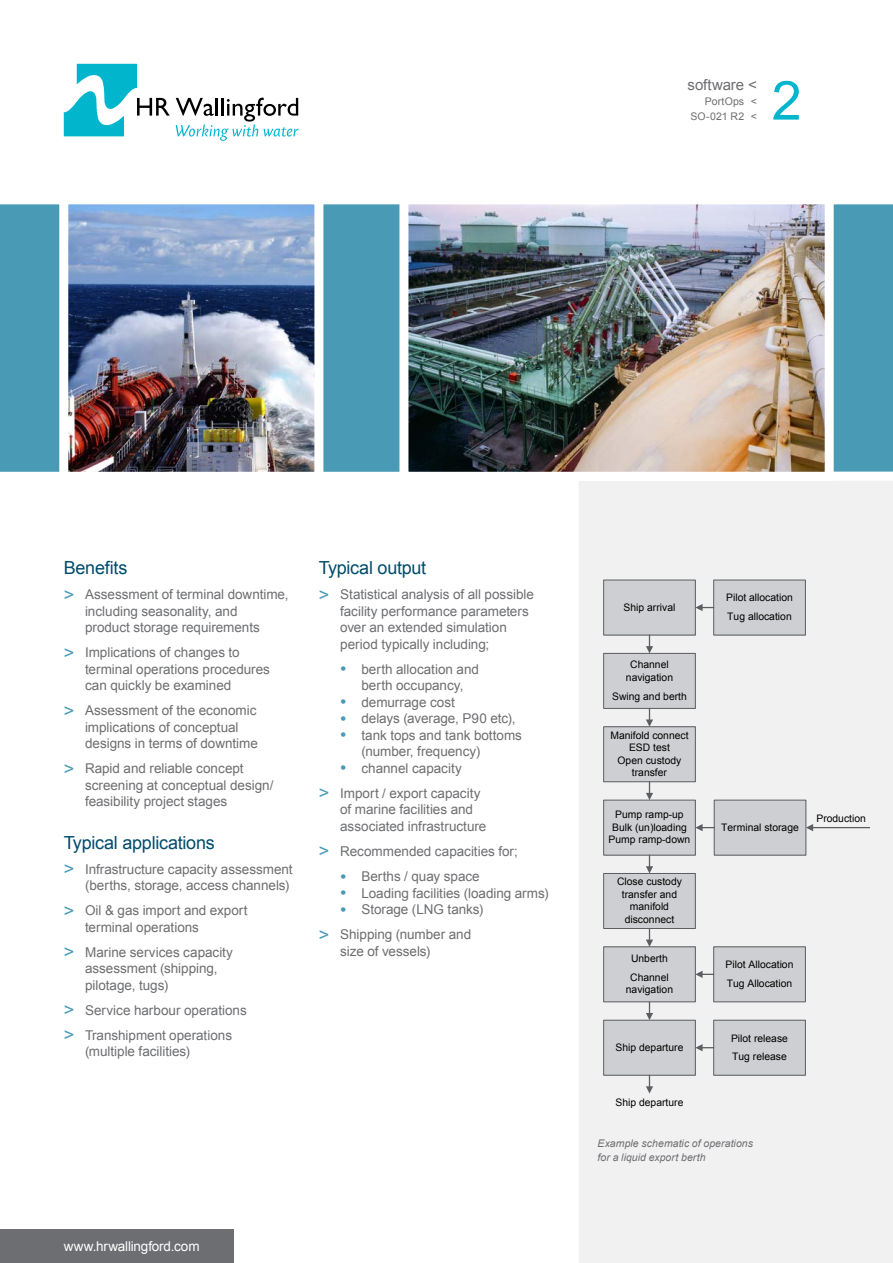
<style>
.page{position:relative;width:893px;height:1263px;background:#fff}
.page>*{position:absolute;margin:0;border:0;box-sizing:border-box;transform-origin:0 0}
.t1{font:54px "Arial";color:#00b5cc}
.t2{font:18px "Arial";letter-spacing:-.015em;color:#004c6c}
.t3{font:15px "Arial";letter-spacing:-.01em;color:#6d6e71}
.t4{font:13.5px/16.5px "Arial";letter-spacing:-.005em;color:#6d6e71}
.t5{font:13.5px "Arial";letter-spacing:-.01em;color:#fff}
.t6{font:italic 10.5px/13.5px "Arial";letter-spacing:.005em;color:#6d6e71}
.t7{font:10.5px/15px "Arial";letter-spacing:.01em;color:#6d6e71}
.t8{font:10.35px/12.5px "ARIAL";color:#000;text-align:center}
.s1{font-size:18px;color:#499ab5}
</style>
<div class="page">
<div style="left:0;top:1229px;width:234px;height:34px;background:#6d6e71"></div>
<svg style="left:64px;top:64px;width:106px;height:72px"></svg>
<svg style="left:176px;top:98px;width:122px;height:43px"></svg>
<div style="left:0;top:204px;width:893px;height:268px;background:#499ab5"></div>
<div style="left:579px;top:481px;width:314px;height:782px;background:#f1f1f2"></div>
<img style="left:69px;top:205px;width:244px;height:266px">
<div style="left:59px;top:195px;width:264px;height:286px;border:9px solid #fff"></div>
<img style="left:409px;top:205px;width:415px;height:266px">
<div style="left:399px;top:195px;width:435px;height:286px;border:9px solid #fff"></div>
<div style="left:604px;top:580px;width:91px;height:55px;background:#cecfd2"></div>
<div style="left:603px;top:580px;width:92px;height:55px;border:1px solid #636467"></div>
<div style="left:604px;top:653px;width:91px;height:55px;background:#cecfd2"></div>
<div style="left:603px;top:653px;width:92px;height:55px;border:1px solid #636467"></div>
<div style="left:604px;top:727px;width:91px;height:55px;background:#cecfd2"></div>
<div style="left:603px;top:726px;width:92px;height:56px;border:1px solid #636467"></div>
<div style="left:604px;top:800px;width:91px;height:55px;background:#cecfd2"></div>
<div style="left:603px;top:800px;width:92px;height:55px;border:1px solid #636467"></div>
<div style="left:604px;top:873px;width:91px;height:55px;background:#cecfd2"></div>
<div style="left:603px;top:873px;width:92px;height:56px;border:1px solid #636467"></div>
<div style="left:604px;top:947px;width:91px;height:55px;background:#cecfd2"></div>
<div style="left:603px;top:947px;width:92px;height:55px;border:1px solid #636467"></div>
<div style="left:604px;top:1020px;width:91px;height:55px;background:#cecfd2"></div>
<div style="left:603px;top:1020px;width:92px;height:55px;border:1px solid #636467"></div>
<div style="left:714px;top:580px;width:91px;height:55px;background:#cecfd2"></div>
<div style="left:713px;top:580px;width:92px;height:55px;border:1px solid #636467"></div>
<div style="left:714px;top:800px;width:92px;height:55px;background:#cecfd2"></div>
<div style="left:714px;top:800px;width:92px;height:55px;border:1px solid #636467"></div>
<div style="left:714px;top:947px;width:91px;height:55px;background:#cecfd2"></div>
<div style="left:713px;top:947px;width:92px;height:55px;border:1px solid #636467"></div>
<div style="left:714px;top:1020px;width:91px;height:55px;background:#cecfd2"></div>
<div style="left:713px;top:1020px;width:92px;height:55px;border:1px solid #636467"></div>
<svg style="left:695px;top:604px;width:19px;height:7px"></svg>
<svg style="left:646px;top:635px;width:7px;height:18px"></svg>
<svg style="left:646px;top:708px;width:7px;height:19px"></svg>
<svg style="left:646px;top:782px;width:7px;height:18px"></svg>
<svg style="left:646px;top:855px;width:7px;height:18px"></svg>
<svg style="left:646px;top:928px;width:7px;height:19px"></svg>
<svg style="left:646px;top:1002px;width:7px;height:18px"></svg>
<svg style="left:695px;top:1044px;width:19px;height:7px"></svg>
<svg style="left:695px;top:971px;width:19px;height:7px"></svg>
<svg style="left:695px;top:824px;width:19px;height:7px"></svg>
<svg style="left:646px;top:1075px;width:7px;height:18px"></svg>
<hr style="left:812px;top:827px;width:57px;height:1px;background:#636467">
<svg style="left:806px;top:824px;width:7px;height:7px"></svg>
<div style="left:816px;top:812px;width:50px;height:13px;background:#f1f1f2"></div>
<p class="t3" style="left:688px;top:75px;width:71px">software &lt;</p>
<p class="t7" style="left:751px;top:94px;width:8px">&lt; &lt;</p>
<p class="t7" style="left:690px;top:94px;width:55px;text-align:right">PortOps<br>SO-021 R2</p>
<h1 class="t1" style="left:772px;top:65px;width:32px">2</h1>
<h2 class="t2" style="left:64px;top:556px;width:65px">Benefits</h2>
<p class="t4" style="left:85px;top:587px;width:205px;text-indent:-21px"><span class="s1">&gt;</span> Assessment of terminal downtime, including seasonality, and<br>product storage requirements</p>
<p class="t4" style="left:85px;top:645px;width:186px;text-indent:-21px"><span class="s1">&gt;</span> Implications of changes to terminal operations procedures can quickly be examined</p>
<p class="t4" style="left:85px;top:703px;width:174px;text-indent:-21px"><span class="s1">&gt;</span> Assessment of the economic implications of conceptual designs in terms of downtime</p>
<p class="t4" style="left:85px;top:761px;width:190px;text-indent:-21px"><span class="s1">&gt;</span> Rapid and reliable concept screening at conceptual design/ feasibility project stages</p>
<h2 class="t2" style="left:64px;top:831px;width:152px">Typical applications</h2>
<p class="t4" style="left:64px;top:861px;width:230px;text-align:right"><span class="s1">&gt;</span> Infrastructure capacity assessment (berths, storage, access channels)</p>
<p class="t4" style="left:85px;top:902px;width:164px;text-indent:-21px"><span class="s1">&gt;</span> Oil &amp; gas import and export terminal operations</p>
<p class="t4" style="left:85px;top:944px;width:149px;text-indent:-21px"><span class="s1">&gt;</span> Marine services capacity assessment (shipping, pilotage, tugs)</p>
<p class="t4" style="left:64px;top:998px;width:184px;line-height:25px"><span class="s1">&gt;</span> Service harbour operations <span class="s1">&gt;</span> Transhipment operations</p>
<p class="t4" style="left:85px;top:1043px;width:107px">(multiple facilities)</p>
<h2 class="t2" style="left:319px;top:556px;width:109px">Typical output</h2>
<p class="t4" style="left:340px;top:587px;width:195px;text-indent:-21px"><span class="s1">&gt;</span> Statistical analysis of all possible facility performance parameters over an extended simulation period typically including;</p>
<p class="t4" style="left:340px;top:661px;width:140px;text-align:center"><span class="s1">•</span> berth allocation and berth occupancy,</p>
<p class="t4" style="left:340px;top:694px;width:116px"><span class="s1">•</span> demurrage cost</p>
<p class="t4" style="left:340px;top:711px;width:177px"><span class="s1">•</span> delays (average, P90 etc),</p>
<p class="t4" style="left:361px;top:727px;width:162px;text-indent:-21px"><span class="s1">•</span> tank tops and tank bottoms (number, frequency)</p>
<p class="t4" style="left:319px;top:756px;width:163px;line-height:25px;text-align:center"><span class="s1">•</span> channel capacity<br><span class="s1">&gt;</span> Import / export capacity</p>
<p class="t4" style="left:340px;top:802px;width:148px">of marine facilities and associated infrastructure</p>
<p class="t4" style="left:319px;top:843px;width:201px"><span class="s1">&gt;</span> Recommended capacities for;</p>
<p class="t4" style="left:340px;top:868px;width:141px"><span class="s1">•</span> Berths / quay space</p>
<p class="t4" style="left:340px;top:885px;width:210px"><span class="s1">•</span> Loading facilities (loading arms)</p>
<p class="t4" style="left:319px;top:897px;width:166px;line-height:25px;text-indent:21px"><span class="s1">•</span> Storage (LNG tanks) <span class="s1">&gt;</span> Shipping (number and</p>
<p class="t4" style="left:340px;top:943px;width:92px">size of vessels)</p>
<p class="t5" style="left:64px;top:1237px;width:137px">www.hrwallingford.com</p>
<p class="t8" style="left:624px;top:601px;width:53px">Ship arrival</p>
<p class="t8" style="left:626px;top:659px;width:49px">Channel navigation</p>
<p class="t8" style="left:612px;top:690px;width:76px">Swing and berth</p>
<p class="t8" style="left:610px;top:729px;width:80px">Manifold connect<br>ESD test<br>Open custody transfer</p>
<p class="t8" style="left:609px;top:808px;width:83px">Pump ramp-up<br>Bulk (un)loading<br>Pump ramp-down</p>
<p class="t8" style="left:617px;top:876px;width:67px">Close custody transfer and manifold disconnect</p>
<p class="t8" style="left:630px;top:949px;width:40px;line-height:18.6px;text-align:left">Unberth<br>Channel</p>
<p class="t8" style="left:626px;top:983px;width:49px">navigation</p>
<p class="t8" style="left:615px;top:1041px;width:69px">Ship departure</p>
<p class="t8" style="left:615px;top:1096px;width:69px">Ship departure</p>
<p class="t8" style="left:726px;top:588px;width:68px;line-height:18.6px;text-align:left">Pilot allocation<br>Tug allocation</p>
<p class="t8" style="left:721px;top:821px;width:79px">Terminal storage</p>
<p class="t8" style="left:726px;top:955px;width:69px;line-height:18.6px;text-align:left">Pilot Allocation<br>Tug Allocation</p>
<p class="t8" style="left:731px;top:1029px;width:58px;line-height:18.6px;text-align:left">Pilot release<br>Tug release</p>
<p class="t6" style="left:598px;top:1137px;width:157px">Example schematic of operations for a liquid export berth</p>
<p class="t8" style="left:816px;top:812px;width:51px">Production</p>
</div>
